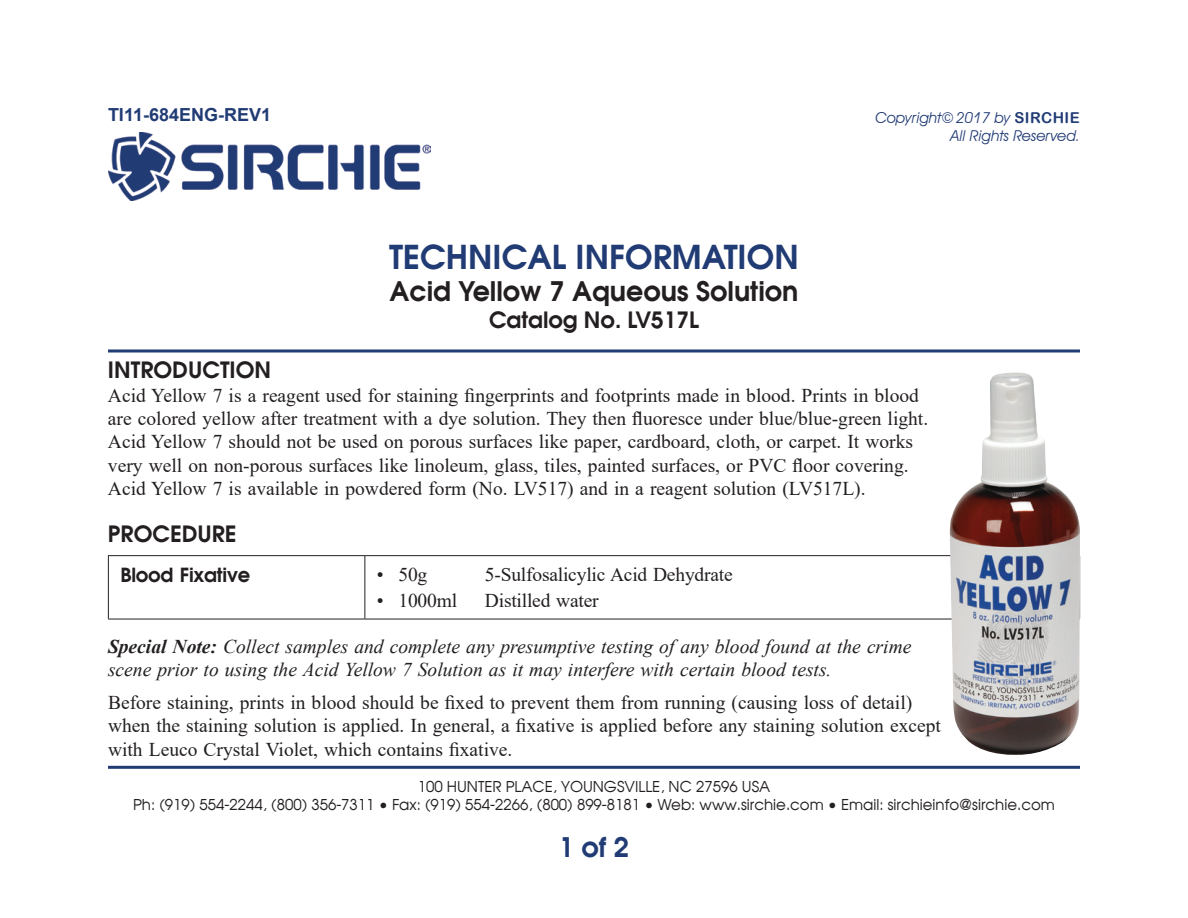
<style>
.page{position:relative;width:1188px;height:918px;background:#fff}
.page>*{position:absolute;margin:0;border:0;box-sizing:border-box;transform-origin:0 0}
.t1{font:700 33px "Avalon";color:#213b75}
.t2{font:700 27px "Avalon";color:#231f20}
.t3{font:700 27px "Avalon";color:#213b75}
.t4{font:700 22.5px "Avalon";color:#231f20}
.t5{font:19.5px/23.4px "Times New Roman";color:#231f20}
.t6{font:italic 19.5px/23.4px "Times New Roman";color:#231f20}
.t7{font:700 19.5px "Avalon";letter-spacing:-.01em;color:#231f20}
.t8{font:700 18px "Arial";color:#213b75}
.t9{font:15px/18px "Avalon Plain";color:#231f20;text-align:center}
.t10{font:italic 15px/18px "Avant Garde IT Cby BT";color:#213b75;text-align:right}
.s1{font-family:"Arial Rounded MT Bold";font-style:normal}
.s2{font-weight:700}
</style>
<div class="page">
<hr style="left:108px;top:766px;width:972px;height:3px;background:#213b75">
<hr style="left:108px;top:350px;width:972px;height:2px;background:#213b75">
<img style="left:108px;top:133px;width:323px;height:67px">
<hr style="left:108px;top:555px;width:257px;height:1px;background:#231f20">
<hr style="left:108px;top:556px;width:1px;height:63px;background:#231f20">
<hr style="left:365px;top:555px;width:715px;height:1px;background:#231f20">
<hr style="left:364px;top:556px;width:1px;height:63px;background:#231f20">
<hr style="left:108px;top:619px;width:257px;height:1px;background:#231f20">
<hr style="left:365px;top:619px;width:715px;height:1px;background:#231f20">
<img style="left:950px;top:372px;width:130px;height:383px">
<p class="t8" style="left:108px;top:102px;width:165px">TI11-684ENG-REV1</p>
<h1 class="t1" style="left:389px;top:234px;width:411px">TECHNICAL INFORMATION</h1>
<h2 class="t2" style="left:390px;top:273px;width:410px">Acid Yellow 7 Aqueous Solution</h2>
<p class="t4" style="left:489px;top:305px;width:211px">Catalog No. LV517L</p>
<p class="t10" style="left:876px;top:109px;width:206px">Copyright© 2017 by <span class="s1">SIRCHIE<br></span>All Rights Reserved.</p>
<p class="t4" style="left:108px;top:355px;width:165px">INTRODUCTION</p>
<p class="t5" style="left:108px;top:383px;width:822px">Acid Yellow 7 is a reagent used for staining fingerprints and footprints made in blood. Prints in blood are colored yellow after treatment with a dye solution. They then fluoresce under blue/blue-green light.<br>Acid Yellow 7 should not be used on porous surfaces like paper, cardboard, cloth, or carpet. It works very well on non-porous surfaces like linoleum, glass, tiles, painted surfaces, or PVC floor covering.<br>Acid Yellow 7 is available in powdered form (No. LV517) and in a reagent solution (LV517L).</p>
<p class="t4" style="left:108px;top:518px;width:130px">PROCEDURE</p>
<p class="t7" style="left:120px;top:562px;width:131px">Blood Fixative</p>
<p class="t5" style="left:377px;top:562px;width:52px">• 50g</p>
<p class="t5" style="left:485px;top:562px;width:249px">5-Sulfosalicylic Acid Dehydrate</p>
<p class="t5" style="left:377px;top:588px;width:82px">• 1000ml</p>
<p class="t5" style="left:485px;top:588px;width:115px">Distilled water</p>
<p class="t6" style="left:108px;top:634px;width:805px"><span class="s2">Special Note:</span> Collect samples and complete any presumptive testing of any blood found at the crime scene prior to using the Acid Yellow 7 Solution as it may interfere with certain blood tests.</p>
<p class="t5" style="left:108px;top:690px;width:834px">Before staining, prints in blood should be fixed to prevent them from running (causing loss of detail) when the staining solution is applied. In general, a fixative is applied before any staining solution except with Leuco Crystal Violet, which contains fixative.</p>
<p class="t9" style="left:133px;top:778px;width:923px">100 HUNTER PLACE, YOUNGSVILLE, NC 27596 USA<br>Ph: (919) 554-2244, (800) 356-7311 • Fax: (919) 554-2266, (800) 899-8181 • Web: www.sirchie.com • Email: sirchieinfo@sirchie.com</p>
<h2 class="t3" style="left:559px;top:829px;width:72px">1 of 2</h2>
</div>
